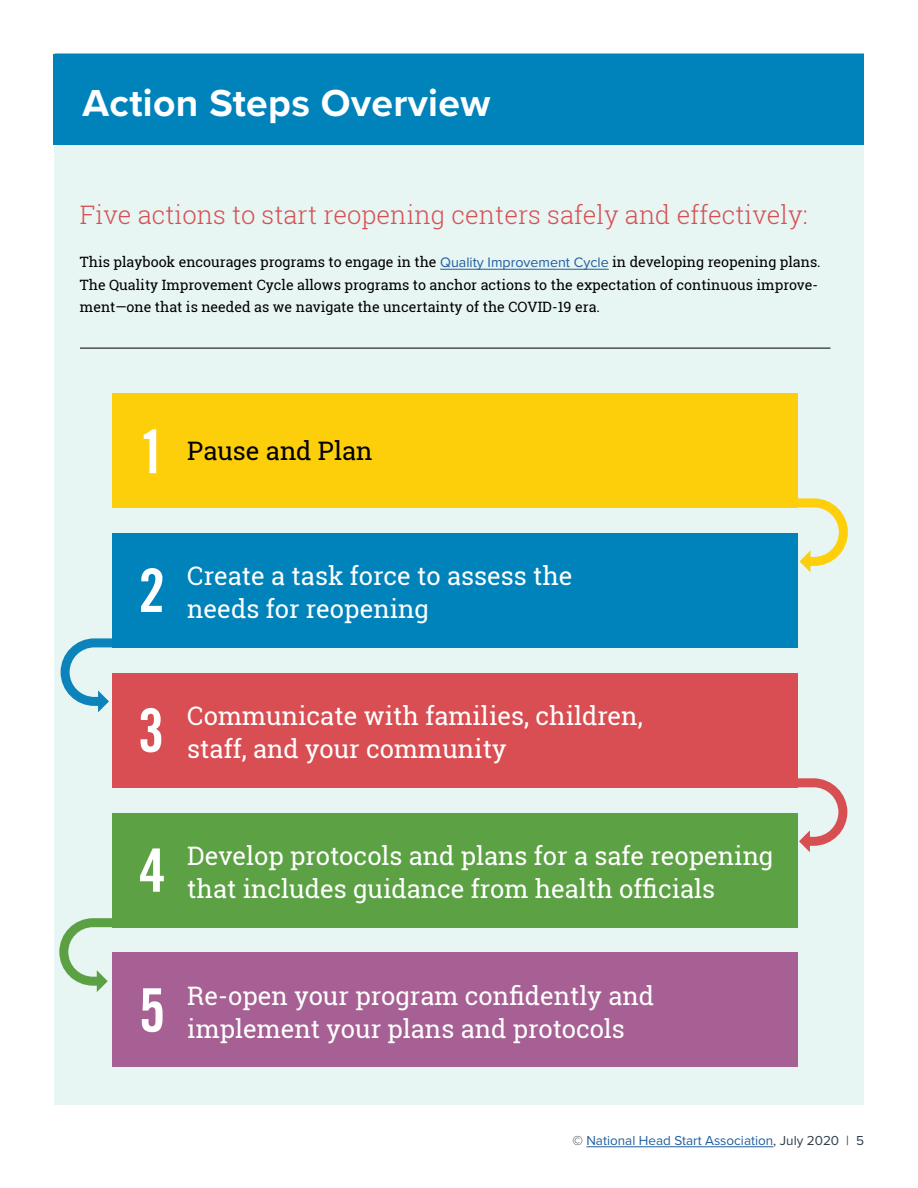
<style>
.page{position:relative;width:918px;height:1188px;background:#fff}
.page>*{position:absolute;margin:0;border:0;box-sizing:border-box;transform-origin:0 0}
.t1{font:60px "Trade Gothic LT Bold Cond Twenty";color:#fff}
.t2{font:700 39px "Proxima Nova";letter-spacing:.01em;color:#fff}
.t3{font:25.5px/33px "Roboto Slab";color:#fff}
.t4{font:300 25.5px "Roboto Slab";color:#d84f53}
.t5{font:25.5px "Roboto Slab";color:#000}
.t6{font:14.25px/22.5px "Roboto Slab";color:#000}
.t7{font:13.5px "Proxima Nova";color:#215e9e}
.s1{font-family:"Proxima Nova";color:#215e9e}
.s2{color:#303e49}
</style>
<div class="page">
<hr style="left:586px;top:1146px;width:187px;height:1px;background:#215e9e">
<div style="left:54px;top:145px;width:810px;height:960px;background:#e7f5f3"></div>
<hr style="left:440px;top:269px;width:169px;height:1px;background:#215e9e">
<hr style="left:80px;top:348px;width:750px;height:1px;background:#000">
<svg style="left:798px;top:498px;width:50px;height:74px"></svg>
<svg style="left:796px;top:778px;width:51px;height:74px"></svg>
<svg style="left:61px;top:613px;width:52px;height:99px"></svg>
<svg style="left:59px;top:894px;width:54px;height:98px"></svg>
<div style="left:54px;top:54px;width:810px;height:91px;background:#0083bb"></div>
<div style="left:113px;top:393px;width:685px;height:115px;background:#fdcf0b"></div>
<div style="left:113px;top:533px;width:685px;height:114px;background:#0083bb"></div>
<div style="left:113px;top:673px;width:685px;height:114px;background:#d94e53"></div>
<div style="left:113px;top:813px;width:685px;height:114px;background:#5ca144"></div>
<div style="left:113px;top:953px;width:685px;height:114px;background:#a66093"></div>
<h2 class="t2" style="left:82px;top:74px;width:409px">Action Steps Overview</h2>
<h3 class="t4" style="left:80px;top:198px;width:729px">Five actions to start reopening centers safely and effectively:</h3>
<p class="t6" style="left:80px;top:250px;width:742px">This playbook encourages programs to engage in the <span class="s1">Quality Improvement Cycle</span> in developing reopening plans.<br>The Quality Improvement Cycle allows programs to anchor actions to the expectation of continuous improve&shy;ment—one that is needed as we navigate the uncertainty of the COVID-19 era.</p>
<h1 class="t1" style="left:139px;top:415px;width:28px">1</h1>
<h3 class="t5" style="left:187px;top:434px;width:187px">Pause and Plan</h3>
<h1 class="t1" style="left:138px;top:554px;width:28px">2</h1>
<h3 class="t3" style="left:187px;top:559px;width:387px">Create a task force to assess the needs for reopening</h3>
<h1 class="t1" style="left:138px;top:694px;width:28px">3</h1>
<h3 class="t3" style="left:187px;top:699px;width:457px">Communicate with families, children, staff, and your community</h3>
<h1 class="t1" style="left:139px;top:834px;width:28px">4</h1>
<h3 class="t3" style="left:187px;top:839px;width:588px">Develop protocols and plans for a safe reopening that includes guidance from health officials</h3>
<h1 class="t1" style="left:139px;top:974px;width:28px">5</h1>
<h3 class="t3" style="left:187px;top:979px;width:468px">Re-open your program confidently and implement your plans and protocols</h3>
<p class="t7" style="left:572px;top:1130px;width:293px"><span class="s2">©</span> National Head Start Association<span class="s2">, July 2020 | 5</span></p>
</div>
